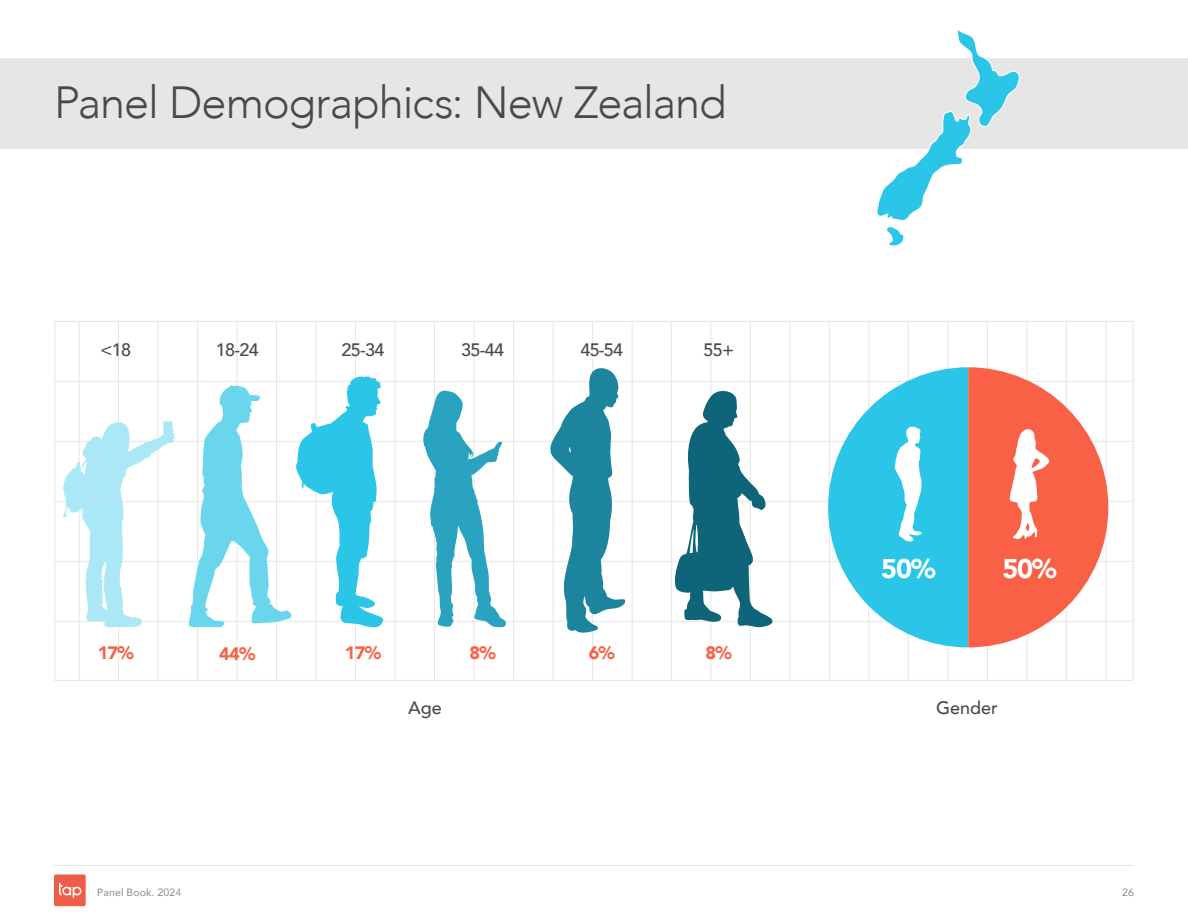
<style>
.page{position:relative;width:1188px;height:918px;background:#fff}
.page>*{position:absolute;margin:0;border:0;box-sizing:border-box;transform-origin:0 0}
.t1{font:300 45px "Avenir";letter-spacing:-.025em;color:#4a4a4a}
.t2{font:900 27px "Avenir";color:#fff}
.t3{font:500 18px "Avenir";letter-spacing:-.04em;color:#4a4a4a}
.t4{font:900 18px "Avenir";color:#f86145}
.t5{font:10.5px "Avenir";letter-spacing:.015em;color:#888}
.s1{font-style:inherit}
</style>
<div class="page">
<div style="left:54px;top:874px;width:32px;height:32px;background:#f15c49;border-radius:2px"></div>
<svg style="left:59px;top:882px;width:23px;height:16px"></svg>
<hr style="left:54px;top:865px;width:1080px;height:1px;background:#e6e6e6">
<hr style="left:55px;top:621px;width:577px;height:1px;background:#e6e6e6">
<hr style="left:55px;top:561px;width:577px;height:1px;background:#e6e6e6">
<hr style="left:55px;top:501px;width:577px;height:1px;background:#e6e6e6">
<hr style="left:55px;top:441px;width:577px;height:1px;background:#e6e6e6">
<hr style="left:55px;top:381px;width:577px;height:1px;background:#e6e6e6">
<hr style="left:79px;top:321px;width:1px;height:359px;background:#e6e6e6">
<hr style="left:118px;top:321px;width:1px;height:359px;background:#e6e6e6">
<hr style="left:158px;top:321px;width:1px;height:359px;background:#e6e6e6">
<hr style="left:197px;top:321px;width:1px;height:359px;background:#e6e6e6">
<hr style="left:237px;top:321px;width:1px;height:359px;background:#e6e6e6">
<hr style="left:276px;top:321px;width:1px;height:359px;background:#e6e6e6">
<hr style="left:316px;top:321px;width:1px;height:359px;background:#e6e6e6">
<hr style="left:355px;top:321px;width:1px;height:359px;background:#e6e6e6">
<hr style="left:395px;top:321px;width:1px;height:359px;background:#e6e6e6">
<hr style="left:434px;top:321px;width:1px;height:359px;background:#e6e6e6">
<hr style="left:474px;top:321px;width:1px;height:359px;background:#e6e6e6">
<hr style="left:513px;top:321px;width:1px;height:359px;background:#e6e6e6">
<hr style="left:553px;top:321px;width:1px;height:359px;background:#e6e6e6">
<hr style="left:592px;top:321px;width:1px;height:359px;background:#e6e6e6">
<hr style="left:632px;top:321px;width:1px;height:359px;background:#e6e6e6">
<hr style="left:632px;top:621px;width:501px;height:1px;background:#e6e6e6">
<hr style="left:632px;top:561px;width:501px;height:1px;background:#e6e6e6">
<hr style="left:632px;top:501px;width:501px;height:1px;background:#e6e6e6">
<hr style="left:632px;top:441px;width:501px;height:1px;background:#e6e6e6">
<hr style="left:632px;top:381px;width:501px;height:1px;background:#e6e6e6">
<hr style="left:710px;top:321px;width:1px;height:359px;background:#e6e6e6">
<hr style="left:750px;top:321px;width:1px;height:359px;background:#e6e6e6">
<hr style="left:789px;top:321px;width:1px;height:359px;background:#e6e6e6">
<hr style="left:829px;top:321px;width:1px;height:359px;background:#e6e6e6">
<hr style="left:868px;top:321px;width:1px;height:359px;background:#e6e6e6">
<hr style="left:908px;top:321px;width:1px;height:359px;background:#e6e6e6">
<hr style="left:947px;top:321px;width:1px;height:359px;background:#e6e6e6">
<hr style="left:987px;top:321px;width:1px;height:359px;background:#e6e6e6">
<hr style="left:1026px;top:321px;width:1px;height:359px;background:#e6e6e6">
<hr style="left:1066px;top:321px;width:1px;height:359px;background:#e6e6e6">
<hr style="left:1105px;top:321px;width:1px;height:359px;background:#e6e6e6">
<hr style="left:671px;top:321px;width:1px;height:359px;background:#e6e6e6">
<hr style="left:55px;top:681px;width:577px;height:1px;background:#e6e6e6">
<hr style="left:632px;top:681px;width:501px;height:1px;background:#e6e6e6">
<div style="left:0;top:59px;width:1188px;height:90px;background:#e6e6e6"></div>
<svg style="left:63px;top:421px;width:112px;height:207px"></svg>
<svg style="left:188px;top:376px;width:196px;height:251px"></svg>
<svg style="left:423px;top:390px;width:83px;height:238px"></svg>
<svg style="left:550px;top:367px;width:76px;height:268px"></svg>
<svg style="left:675px;top:391px;width:98px;height:236px"></svg>
<svg style="left:877px;top:30px;width:142px;height:216px"></svg>
<svg style="left:828px;top:367px;width:280px;height:280px"></svg>
<p class="t1" style="left:54px;top:76px;width:674px">Panel Demographics: New Zealand</p>
<p class="t3" style="left:101px;top:334px;width:32px">&lt;18</p>
<p class="t3" style="left:216px;top:334px;width:44px">18-24</p>
<p class="t3" style="left:342px;top:334px;width:44px">25-34</p>
<p class="t3" style="left:461px;top:334px;width:44px">35-44</p>
<p class="t3" style="left:580px;top:334px;width:44px">45-54</p>
<p class="t3" style="left:703px;top:334px;width:32px">55+</p>
<p class="t4" style="left:98px;top:638px;width:38px">17%</p>
<p class="t4" style="left:219px;top:638px;width:38px">44%</p>
<p class="t4" style="left:345px;top:638px;width:38px">17%</p>
<p class="t4" style="left:470px;top:638px;width:28px">8%</p>
<p class="t4" style="left:589px;top:638px;width:28px">6%</p>
<p class="t4" style="left:706px;top:638px;width:28px">8%</p>
<p class="t2" style="left:881px;top:545px;width:56px">50%</p>
<p class="t2" style="left:1002px;top:545px;width:56px">50%</p>
<p class="t3" style="left:408px;top:692px;width:35px">Age</p>
<p class="t3" style="left:936px;top:692px;width:63px">Gender</p>
<p class="t5" style="left:97px;top:884px;width:86px">Panel Book. 202<span class="s1">4</span></p>
<p class="t5" style="left:1122px;top:884px;width:13px">26</p>
</div>
